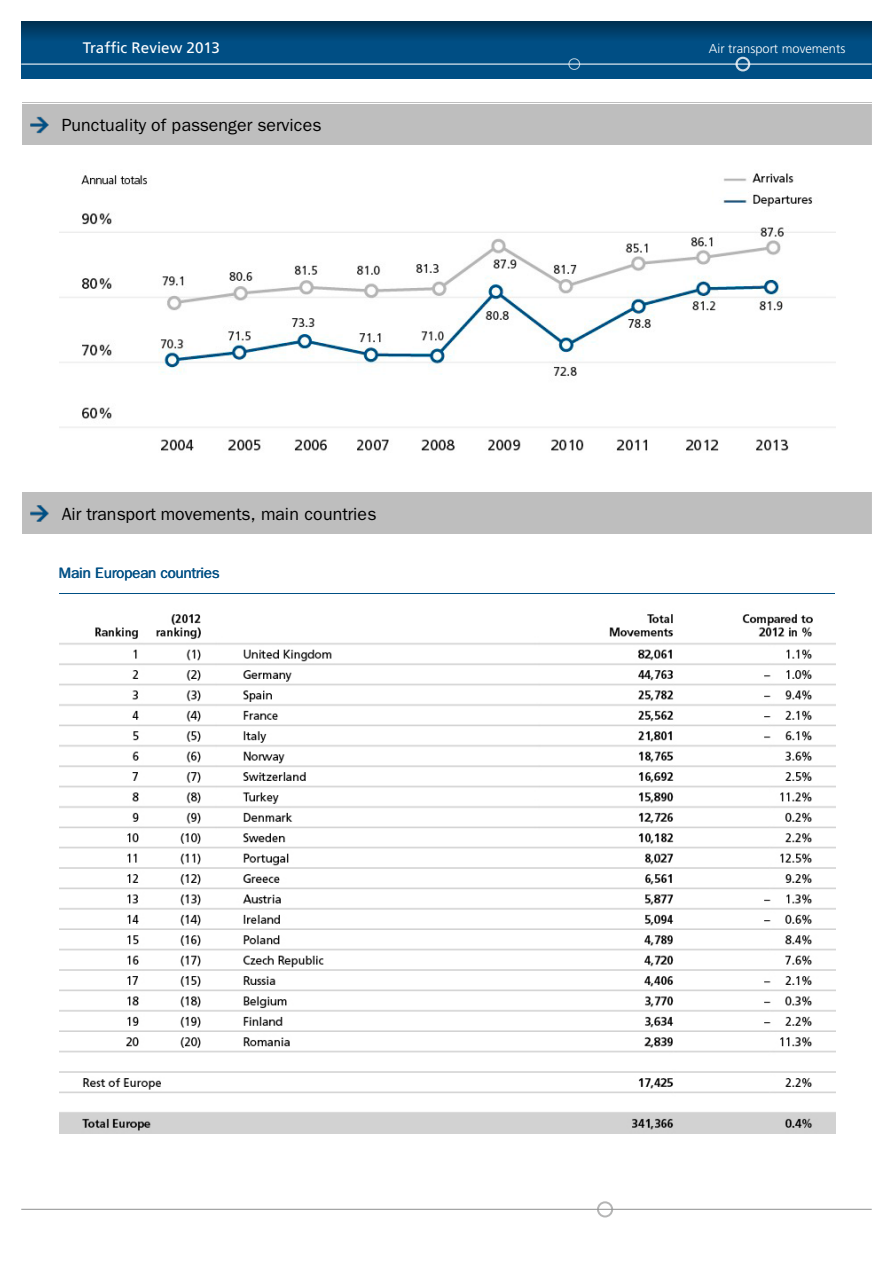
<style>
.page{position:relative;width:893px;height:1263px;background:#fff}
.page>*{position:absolute;margin:0;border:0;box-sizing:border-box;transform-origin:0 0}
.t1{font:17.7px "Wen Quan Yi Zen Hei";letter-spacing:.01em;color:#000}
.t2{font:15.3px "Frutiger";color:#fff}
.t3{font:15px "Wen Quan Yi Zen Hei";letter-spacing:-.01em;color:#004f84}
.t4{font:300 12.9px "Frutiger";color:#fff}
</style>
<div class="page">
<div style="left:22px;top:103px;width:850px;height:43px;background:#bebebe"></div>
<img style="left:30px;top:116px;width:19px;height:18px">
<hr style="left:22px;top:103px;width:850px;height:1px;background:#fff">
<hr style="left:22px;top:145px;width:850px;height:1px;background:#fff">
<img style="left:59px;top:173px;width:776px;height:278px">
<div style="left:22px;top:491px;width:850px;height:44px;background:#bebebe"></div>
<img style="left:30px;top:505px;width:19px;height:17px">
<hr style="left:22px;top:491px;width:850px;height:1px;background:#fff">
<hr style="left:22px;top:534px;width:850px;height:1px;background:#fff">
<hr style="left:59px;top:593px;width:776px;height:1px;background:#004f84">
<img style="left:59px;top:614px;width:776px;height:520px">
<div style="left:597px;top:1201px;width:16px;height:16px;border:2px solid #959696;border-radius:50%"></div>
<hr style="left:21px;top:1209px;width:851px;height:1px;background:#959696">
<svg style="left:21px;top:21px;width:851px;height:57px;background:#02497a"></svg>
<hr style="left:21px;top:64px;width:851px;height:1px;background:#fff">
<div style="left:568px;top:58px;width:12px;height:12px;border:1px solid #fff;border-radius:50%"></div>
<div style="left:735px;top:57px;width:15px;height:14px;border:2px solid #fff;border-radius:50%"></div>
<p class="t2" style="left:83px;top:38px;width:139px">Traffic Review 2013</p>
<p class="t4" style="left:709px;top:41px;width:138px">Air transport movements</p>
<p class="t1" style="left:62px;top:119px;width:261px">Punctuality of passenger services</p>
<p class="t1" style="left:62px;top:507px;width:316px">Air transport movements, main countries</p>
<p class="t3" style="left:59px;top:567px;width:162px">Main European countries</p>
</div>
